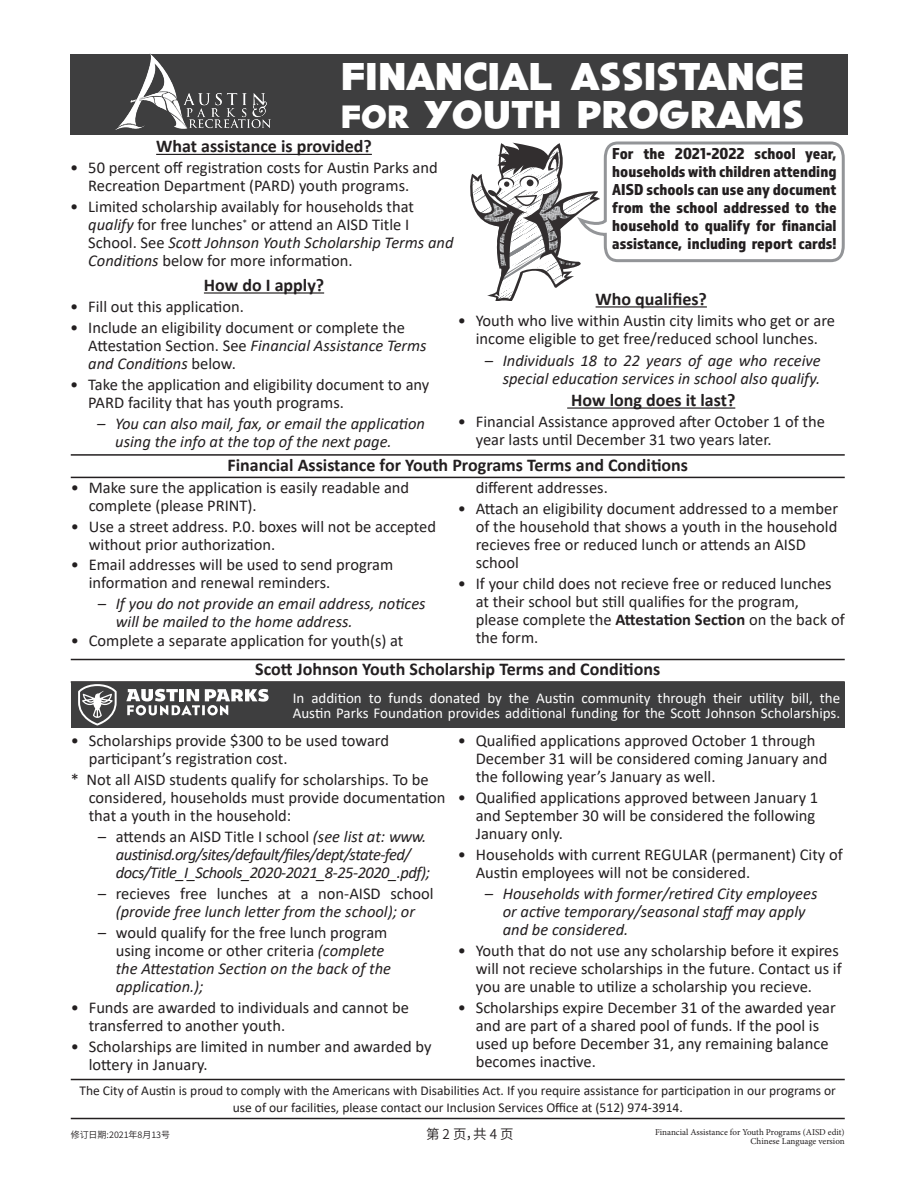
<style>
.page{position:relative;width:918px;height:1188px;background:#fff}
.page>*{position:absolute;margin:0;border:0;box-sizing:border-box;transform-origin:0 0}
.t1{font:800 45px "Sharktooth";color:#fff}
.Subhead{font:700 18px "Calibri";color:#231f20}
.front_page_header{font:700 18px "Calibri";color:#231f20}
.front_page_bullet{font:16.5px/18px "Calibri";color:#231f20}
.t2{font:italic 16.5px/18px "Calibri";color:#231f20}
.t3{font:16.5px/18px "Almaq Refined";color:#231f20;text-align:justify}
.t4{font:italic 16.5px/18px "Calibri";letter-spacing:-.03em;color:#231f20}
.t5{font:15px/15px "Calibri";color:#fff}
.Subhead-2{font:13.5px/16.5px "Calibri";color:#231f20;text-align:center}
.t6{font:13.5px "Source Han Sans CN";color:#231f20}
.t7{font:9px/9px "Minion Pro";color:#231f20;text-align:right}
.t8{font:9px "Source Han Sans CN";letter-spacing:-.01em;color:#231f20}
.s1{font-size:37.5px}
.s2{font-style:italic}
.s3{font-weight:700}
.s4{font-style:normal}
</style>
<div class="page">
<div style="left:71px;top:54px;width:777px;height:81px;background:#3e3e3f"></div>
<img style="left:116px;top:54px;width:154px;height:76px">
<svg style="left:470px;top:141px;width:375px;height:160px"></svg>
<hr style="left:156px;top:154px;width:216px;height:1px;background:#231f20">
<hr style="left:204px;top:292px;width:120px;height:2px;background:#231f20">
<hr style="left:596px;top:306px;width:111px;height:2px;background:#231f20">
<hr style="left:567px;top:407px;width:168px;height:2px;background:#231f20">
<hr style="left:71px;top:454px;width:774px;height:2px;background:#231f20">
<hr style="left:71px;top:477px;width:774px;height:1px;background:#231f20">
<hr style="left:71px;top:659px;width:774px;height:1px;background:#231f20">
<hr style="left:71px;top:681px;width:774px;height:2px;background:#231f20">
<div style="left:71px;top:682px;width:774px;height:46px;background:#3e3e3f"></div>
<svg style="left:126px;top:689px;width:143px;height:26px"></svg>
<svg style="left:78px;top:684px;width:39px;height:42px"></svg>
<hr style="left:71px;top:1079px;width:774px;height:1px;background:#231f20">
<hr style="left:71px;top:1118px;width:774px;height:1px;background:#231f20">
<p class="t1" style="left:341px;top:51px;width:465px">FINANCIAL ASSISTANCE</p>
<p class="t1" style="left:341px;top:88px;width:465px"><span class="s1">FOR</span> YOUTH PROGRAMS</p>
<p class="t3" style="left:612px;top:144px;width:226px">For the 2021-2022 school year, households with children attending AISD schools can use any document from the school addressed to the household to qualify for financial assistance, including report cards!</p>
<p class="front_page_header" style="left:156px;top:134px;width:217px">What assistance is provided?</p>
<p class="front_page_bullet" style="left:88px;top:158px;width:351px;text-indent:-18px">• 50 percent off registration costs for Austin Parks and<br>Recreation Department (PARD) youth programs.</p>
<p class="front_page_bullet" style="left:88px;top:197px;width:367px;text-indent:-18px">• Limited scholarship availably for households that <span class="s2">qualify</span> for free lunches<sup>*</sup> or attend an AISD Title I School. See <span class="s2">Scott Johnson Youth Scholarship Terms and Conditions</span> below for more information.</p>
<p class="front_page_header" style="left:204px;top:272px;width:122px">How do I apply?</p>
<p class="front_page_bullet" style="left:70px;top:297px;width:175px">• Fill out this application.</p>
<p class="front_page_bullet" style="left:88px;top:318px;width:340px;text-indent:-18px">• Include an eligibility document or complete the<br>Attestation Section. See <span class="s2">Financial Assistance Terms and Conditions</span> below.</p>
<p class="front_page_bullet" style="left:88px;top:375px;width:343px;text-indent:-18px">• Take the application and eligibility document to any<br>PARD facility that has youth programs.</p>
<p class="t2" style="left:115px;top:414px;width:311px;text-indent:-18px">– You can also mail, fax, or email the application using the info at the top of the next page.</p>
<p class="front_page_header" style="left:596px;top:286px;width:113px">Who qualifies?</p>
<p class="front_page_bullet" style="left:458px;top:311px;width:379px;text-align:center">• Youth who live within Austin city limits who get or are income eligible to get free/reduced school lunches.</p>
<p class="t2" style="left:485px;top:351px;width:338px;text-align:right">– Individuals 18 to 22 years of age who receive special education services in school also qualify.</p>
<p class="front_page_header" style="left:571px;top:387px;width:166px">How long does it last?</p>
<p class="front_page_bullet" style="left:476px;top:412px;width:351px;text-indent:-18px">• Financial Assistance approved after October 1 of the year lasts until December 31 two years later.</p>
<p class="Subhead" style="left:227px;top:452px;width:462px">Financial Assistance for Youth Programs Terms and Conditions</p>
<p class="front_page_bullet" style="left:89px;top:478px;width:322px;text-indent:-18px">• Make sure the application is easily readable and complete (please PRINT).</p>
<p class="front_page_bullet" style="left:89px;top:517px;width:349px;text-indent:-18px">• Use a street address. P.0. boxes will not be accepted without prior authorization.</p>
<p class="front_page_bullet" style="left:89px;top:555px;width:306px;text-indent:-18px">• Email addresses will be used to send program information and renewal reminders.</p>
<p class="t2" style="left:116px;top:593px;width:311px;text-indent:-18px">– If you do not provide an email address, notices will be mailed to the home address.</p>
<p class="front_page_bullet" style="left:71px;top:631px;width:334px">• Complete a separate application for youth(s) at</p>
<p class="front_page_bullet" style="left:476px;top:478px;width:134px">different addresses.</p>
<p class="front_page_bullet" style="left:476px;top:499px;width:364px;text-indent:-18px">• Attach an eligibility document addressed to a member of the household that shows a youth in the household recieves free or reduced lunch or attends an AISD school</p>
<p class="front_page_bullet" style="left:476px;top:574px;width:370px;text-indent:-18px">• If your child does not recieve free or reduced lunches at their school but still qualifies for the program, please complete the <span class="s3">Attestation Section</span> on the back of the form.</p>
<p class="Subhead" style="left:255px;top:657px;width:407px">Scott Johnson Youth Scholarship Terms and Conditions</p>
<p class="t5" style="left:293px;top:690px;width:549px">In addition to funds donated by the Austin community through their utility bill, the<br>Austin Parks Foundation provides additional funding for the Scott Johnson Scholarships.</p>
<p class="front_page_bullet" style="left:89px;top:731px;width:302px;text-indent:-18px">• Scholarships provide $300 to be used toward participant’s registration cost.</p>
<p class="front_page_bullet" style="left:89px;top:770px;width:358px;text-indent:-18px">* Not all AISD students qualify for scholarships. To be considered, households must provide documentation that a youth in the household:</p>
<p class="t4" style="left:116px;top:827px;width:316px;text-indent:-18px">– <span class="s4">attends an AISD Title I school</span> (see list at: www. austinisd.org/sites/default/files/dept/state-fed/ docs/Title_I_Schools_2020-2021_8-25-2020_.pdf);</p>
<p class="t2" style="left:98px;top:884px;width:337px;text-align:center">– <span class="s4">recieves free lunches at a non-AISD school </span>(provide free lunch letter from the school); or</p>
<p class="front_page_bullet" style="left:116px;top:923px;width:277px;text-indent:-18px"><span class="s2">–</span> would qualify for the free lunch program using income or other criteria <span class="s2">(complete the Attestation Section on the back of the application.);</span></p>
<p class="front_page_bullet" style="left:89px;top:998px;width:322px;text-indent:-18px">• Funds are awarded to individuals and cannot be transferred to another youth.</p>
<p class="front_page_bullet" style="left:89px;top:1037px;width:344px;text-indent:-18px">• Scholarships are limited in number and awarded by lottery in January.</p>
<p class="front_page_bullet" style="left:476px;top:731px;width:353px;text-indent:-18px">• Qualified applications approved October 1 through<br>December 31 will be considered coming January and the following year’s January as well.</p>
<p class="front_page_bullet" style="left:476px;top:788px;width:344px;text-indent:-18px">• Qualified applications approved between January 1 and September 30 will be considered the following<br>January only.</p>
<p class="front_page_bullet" style="left:476px;top:845px;width:369px;text-indent:-18px">• Households with current REGULAR (permanent) City of<br>Austin employees will not be considered.</p>
<p class="t2" style="left:503px;top:884px;width:316px;text-indent:-18px">– Households with former/retired City employees or active temporary/seasonal staff may apply and be considered.</p>
<p class="front_page_bullet" style="left:476px;top:941px;width:368px;text-indent:-18px">• Youth that do not use any scholarship before it expires will not recieve scholarships in the future. Contact us if you are unable to utilize a scholarship you recieve.</p>
<p class="front_page_bullet" style="left:476px;top:998px;width:362px;text-indent:-18px">• Scholarships expire December 31 of the awarded year and are part of a shared pool of funds. If the pool is used up before December 31, any remaining balance becomes inactive.</p>
<p class="Subhead-2" style="left:80px;top:1082px;width:758px">The City of Austin is proud to comply with the Americans with Disabilities Act. If you require assistance for participation in our programs or use of our facilities, please contact our Inclusion Services Office at (512) 974-3914.</p>
<p class="t8" style="left:71px;top:1130px;width:101px">修订日期: 2021年8月13号</p>
<p class="t6" style="left:426px;top:1127px;width:89px">第 2 页，共 4 页</p>
<p class="t7" style="left:655px;top:1128px;width:191px">Financial Assistance for Youth Programs (AISD edit)<br>Chinese Language version</p>
</div>
